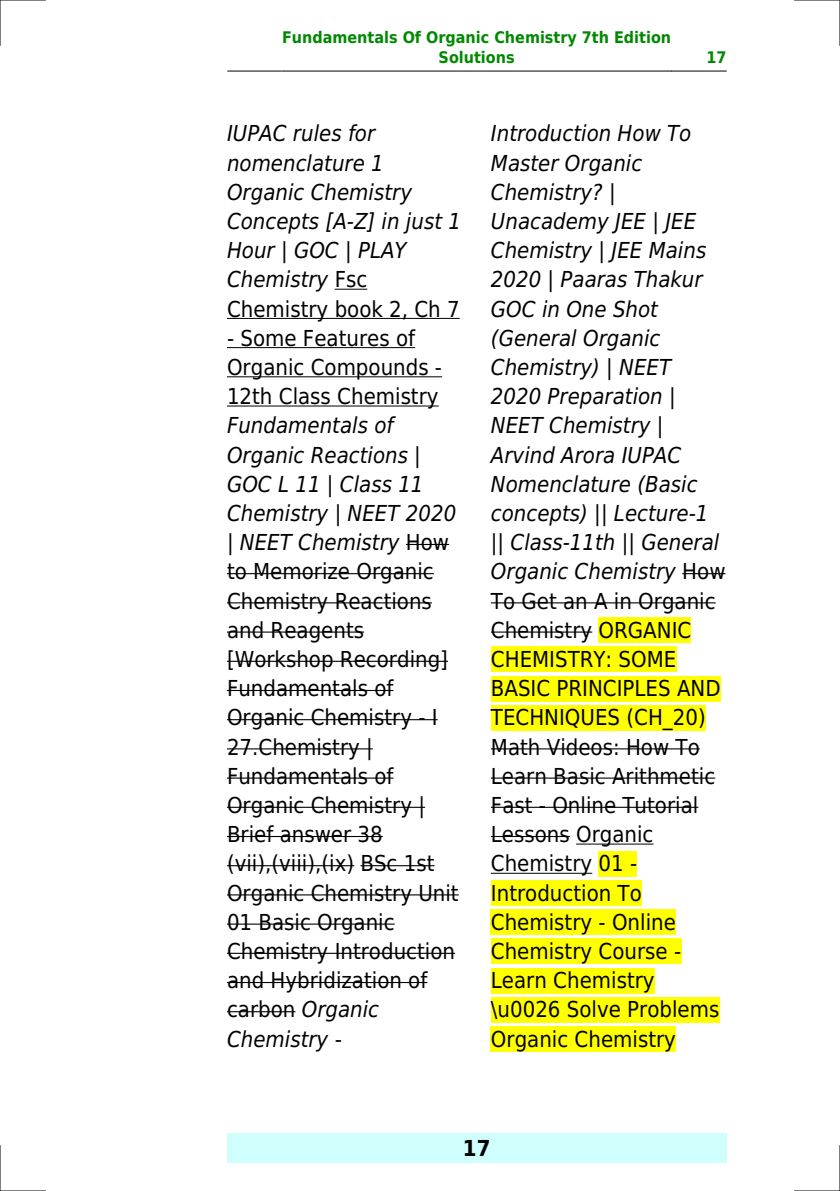
<style>
.page{position:relative;width:840px;height:1191px;background:#fff}
.page>*{position:absolute;margin:0;border:0;box-sizing:border-box;transform-origin:0 0}
.t1{font:22px/29.2px "DejaVu Sans Condensed";color:#000}
.t2{font:italic 22px/29.2px "DejaVu Sans Condensed";color:#000}
.t3{font:700 22px "DejaVu Sans Condensed";color:#000}
.t4{font:700 16px/19.2px "DejaVu Sans Condensed";color:#080;text-align:center}
.s1{font-style:normal}
.s2{font-style:italic}
</style>
<div class="page">
<hr style="left:227px;top:71px;width:54px;height:1px;background:#000">
<hr style="left:282px;top:71px;width:388px;height:1px;background:#000">
<hr style="left:671px;top:71px;width:54px;height:1px;background:#000">
<div style="left:227px;top:1133px;width:499px;height:29px;background:#cffffc"></div>
<hr style="left:334px;top:289px;width:33px;height:1px;background:#000">
<hr style="left:227px;top:318px;width:232px;height:1px;background:#000">
<hr style="left:227px;top:347px;width:188px;height:1px;background:#000">
<hr style="left:227px;top:376px;width:215px;height:1px;background:#000">
<hr style="left:227px;top:405px;width:211px;height:1px;background:#000">
<hr style="left:405px;top:544px;width:44px;height:1px;background:#000">
<hr style="left:227px;top:573px;width:206px;height:1px;background:#000">
<hr style="left:227px;top:602px;width:204px;height:1px;background:#000">
<hr style="left:227px;top:631px;width:137px;height:1px;background:#000">
<hr style="left:227px;top:660px;width:221px;height:2px;background:#000">
<hr style="left:227px;top:690px;width:166px;height:1px;background:#000">
<hr style="left:227px;top:719px;width:210px;height:1px;background:#000">
<hr style="left:227px;top:748px;width:145px;height:1px;background:#000">
<hr style="left:227px;top:777px;width:166px;height:1px;background:#000">
<hr style="left:227px;top:806px;width:198px;height:2px;background:#000">
<hr style="left:227px;top:836px;width:155px;height:1px;background:#000">
<hr style="left:227px;top:865px;width:127px;height:1px;background:#000">
<hr style="left:360px;top:865px;width:74px;height:1px;background:#000">
<hr style="left:227px;top:894px;width:231px;height:1px;background:#000">
<hr style="left:227px;top:923px;width:167px;height:1px;background:#000">
<hr style="left:227px;top:952px;width:228px;height:2px;background:#000">
<hr style="left:227px;top:982px;width:200px;height:1px;background:#000">
<hr style="left:227px;top:1011px;width:68px;height:1px;background:#000">
<hr style="left:682px;top:573px;width:43px;height:1px;background:#000">
<hr style="left:490px;top:602px;width:225px;height:1px;background:#000">
<hr style="left:490px;top:631px;width:102px;height:1px;background:#000">
<div style="left:598px;top:617px;width:93px;height:26px;background:#ff0"></div>
<div style="left:490px;top:646px;width:186px;height:26px;background:#ff0"></div>
<div style="left:490px;top:676px;width:230px;height:25px;background:#ff0"></div>
<div style="left:490px;top:705px;width:215px;height:25px;background:#ff0"></div>
<hr style="left:490px;top:748px;width:209px;height:1px;background:#000">
<hr style="left:490px;top:777px;width:224px;height:1px;background:#000">
<hr style="left:490px;top:806px;width:208px;height:2px;background:#000">
<hr style="left:490px;top:836px;width:79px;height:1px;background:#000">
<hr style="left:575px;top:843px;width:78px;height:1px;background:#000">
<hr style="left:490px;top:872px;width:102px;height:1px;background:#000">
<div style="left:598px;top:851px;width:39px;height:25px;background:#ff0"></div>
<div style="left:490px;top:880px;width:151px;height:25px;background:#ff0"></div>
<div style="left:490px;top:909px;width:185px;height:26px;background:#ff0"></div>
<div style="left:490px;top:938px;width:190px;height:26px;background:#ff0"></div>
<div style="left:490px;top:967px;width:164px;height:26px;background:#ff0"></div>
<div style="left:490px;top:997px;width:229px;height:25px;background:#ff0"></div>
<div style="left:490px;top:1026px;width:185px;height:25px;background:#ff0"></div>
<hr style="left:0;top:0;width:45px;height:1px;background:#000">
<hr style="left:794px;top:0;width:45px;height:1px;background:#000">
<hr style="left:0;top:1190px;width:45px;height:1px;background:#000">
<hr style="left:794px;top:1190px;width:45px;height:1px;background:#000">
<hr style="left:0;top:0;width:1px;height:45px;background:#000">
<hr style="left:0;top:1145px;width:1px;height:46px;background:#000">
<hr style="left:839px;top:0;width:1px;height:45px;background:#000">
<hr style="left:839px;top:1145px;width:1px;height:46px;background:#000">
<p class="t4" style="left:282px;top:28px;width:390px">Fundamentals Of Organic Chemistry 7th Edition<br>Solutions</p>
<p class="t4" style="left:706px;top:48px;width:22px">17</p>
<p class="t2" style="left:227px;top:119px;width:235px">IUPAC rules for nomenclature 1<br>Organic Chemistry<br>Concepts [A-Z] in just 1<br>Hour | GOC | PLAY<br>Chemistry <span class="s1">Fsc<br>Chemistry book 2, Ch 7</span></p>
<p class="t1" style="left:227px;top:323px;width:216px">- Some Features of<br>Organic Compounds -<br>12th Class Chemistry</p>
<p class="t1" style="left:227px;top:411px;width:233px"><span class="s2">Fundamentals of<br>Organic Reactions |<br>GOC L 11 | Class 11<br>Chemistry | NEET 2020 | NEET Chemistry</span> How to Memorize Organic<br>Chemistry Reactions and Reagents [Workshop Recording]<br>Fundamentals of<br>Organic Chemistry - I<br>27.Chemistry |<br>Fundamentals of<br>Organic Chemistry |<br>Brief answer 38 (vii),(viii),(ix) BSc 1st<br>Organic Chemistry Unit<br>01 Basic Organic<br>Chemistry Introduction and Hybridization of carbon <span class="s2">Organic<br>Chemistry -</span></p>
<p class="t1" style="left:490px;top:119px;width:236px"><span class="s2">Introduction How To<br>Master Organic<br>Chemistry? |<br>Unacademy JEE | JEE<br>Chemistry | JEE Mains<br>2020 | Paaras Thakur<br>GOC in One Shot (General Organic<br>Chemistry) | NEET<br>2020 Preparation |<br>NEET Chemistry |<br>Arvind Arora IUPAC<br>Nomenclature (Basic concepts) || Lecture-1 || Class-11th || General<br>Organic Chemistry</span> How<br>To Get an A in Organic<br>Chemistry ORGANIC<br>CHEMISTRY: SOME<br>BASIC PRINCIPLES AND<br>TECHNIQUES (CH_20)<br>Math Videos: How To<br>Learn Basic Arithmetic<br>Fast - Online Tutorial<br>Lessons Organic<br>Chemistry 01 -<br>Introduction To<br>Chemistry - Online<br>Chemistry Course -<br>Learn Chemistry \u0026 Solve Problems<br>Organic Chemistry</p>
<p class="t3" style="left:462px;top:1135px;width:29px">17</p>
</div>
